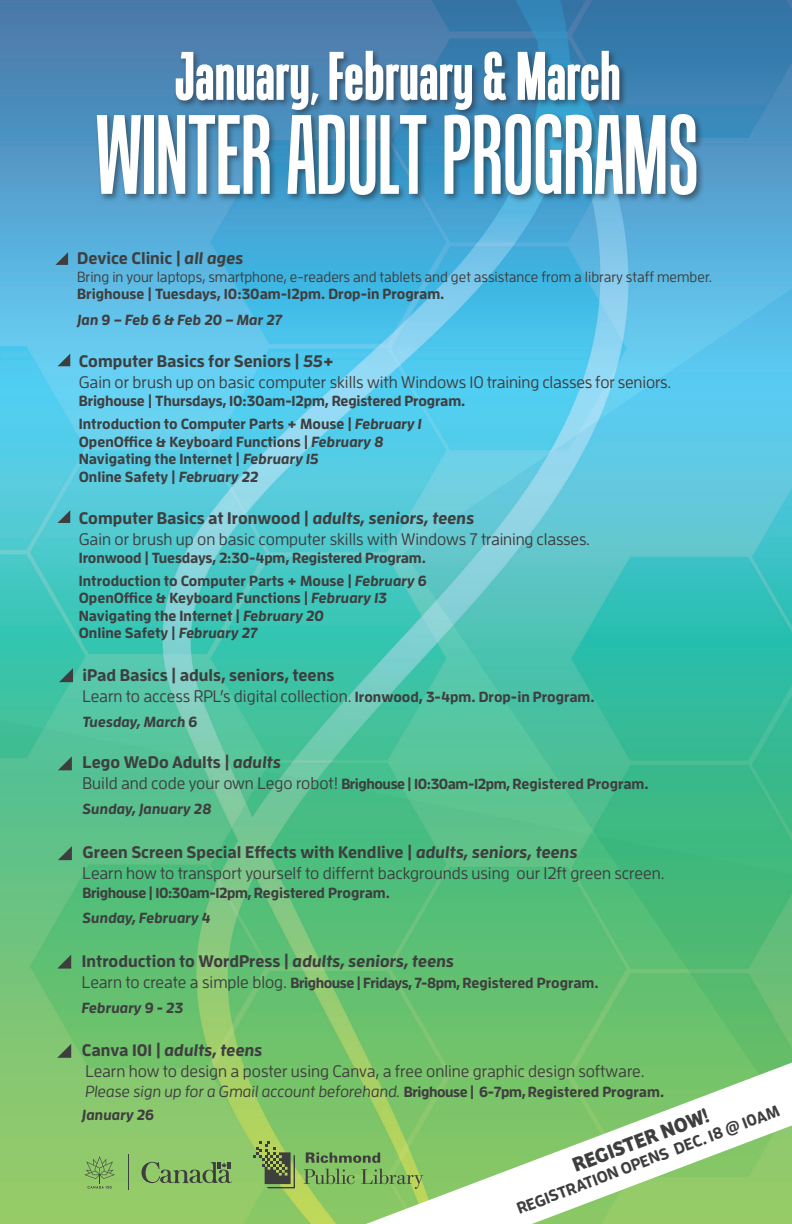
<style>
.page{position:relative;width:792px;height:1224px;background:#fff}
.page>*{position:absolute;margin:0;border:0;box-sizing:border-box;transform-origin:0 0}
.t1{font:110px "Tandelle";color:#fff}
.t2{font:700 67px "Tandelle";color:#fff}
.t3{font:700 21px "Bree";color:#3e3e3f}
.t4{font:500 16.8px/21px "Enzo OT";color:#3e3e3f}
.t5{font:700 16.8px "Enzo OT";color:#3e3e3f}
.t6{font:italic 500 16px "Enzo OT";color:#3e3e3f}
.t7{font:700 16px "Enzo OT";color:#3e3e3f}
.t8{font:700 14.6px/17.6px "Enzo OT";letter-spacing:-.005em;color:#3e3e3f}
.t9{font:500 14.6px/17.2px "Enzo OT";color:#3e3e3f}
.t10{font:700 14.6px "Enzo OT";letter-spacing:-.025em;color:#3e3e3f}
.t11{font:italic 700 14.6px "Enzo OT";color:#3e3e3f}
.t12{font:700 14.6px "Enzo OT";letter-spacing:-.03em;color:#3e3e3f}
.s1{font-style:italic}
.s2{font-weight:700}
.s3{font-weight:700;font-size:14.6px}
.s4{font-weight:500;font-size:16.8px}
.s5{font-weight:700;font-style:italic}
.s6{font-weight:700;font-style:normal;font-size:14.6px}
</style>
<div class="page">
<img style="left:0;top:0;width:792px;height:1224px">
<div style="left:95px;top:49px;width:610px;height:154px;background:#231f20;opacity:.5"></div>
<svg style="left:55px;top:252px;width:13px;height:13px"></svg>
<svg style="left:57px;top:955px;width:14px;height:14px"></svg>
<svg style="left:57px;top:1044px;width:14px;height:14px"></svg>
<svg style="left:58px;top:354px;width:12px;height:12px"></svg>
<svg style="left:58px;top:510px;width:12px;height:13px"></svg>
<svg style="left:366px;top:1063px;width:426px;height:161px"></svg>
<svg style="left:306px;top:1152px;width:74px;height:11px"></svg>
<svg style="left:304px;top:1169px;width:51px;height:15px"></svg>
<svg style="left:361px;top:1169px;width:62px;height:20px"></svg>
<svg style="left:253px;top:1141px;width:42px;height:47px;background:#789253"></svg>
<svg style="left:141px;top:1162px;width:91px;height:21px;background:#789f5c"></svg>
<hr style="left:128px;top:1155px;width:1px;height:35px;background:#3e3e3f">
<svg style="left:84px;top:1156px;width:31px;height:33px"></svg>
<svg style="left:58px;top:846px;width:14px;height:14px"></svg>
<svg style="left:58px;top:756px;width:14px;height:14px"></svg>
<svg style="left:59px;top:668px;width:14px;height:14px"></svg>
<p class="t2" style="left:174px;top:38px;width:448px">January, February &amp; March</p>
<p class="t1" style="left:96px;top:92px;width:604px">WINTER ADULT PROGRAMS</p>
<p class="t5" style="left:77px;top:248px;width:168px">Device Clinic <span class="s1">| all ages</span></p>
<p class="t9" style="left:77px;top:268px;width:637px">Bring in your laptops, smartphone, e-readers and tablets and get assistance from a library staff member.<br><span class="s2">Brighouse | Tuesdays, 10:30am-12pm. Drop-in Program.</span></p>
<p class="t11" style="left:77px;top:311px;width:207px">Jan 9 – Feb 6 &amp; Feb 20 – Mar 27</p>
<p class="t5" style="left:79px;top:351px;width:257px">Computer Basics for Seniors <span class="s1">| 55+</span></p>
<p class="t4" style="left:79px;top:372px;width:594px">Gain or brush up on basic computer skills with Windows 10 training classes for seniors.</p>
<p class="t8" style="left:79px;top:391px;width:388px">Brighouse | Thursdays, 10:30am-12pm, Registered Program.</p>
<p class="t8" style="left:79px;top:415px;width:345px">Introduction to Computer Parts + Mouse <span class="s1">| February 1</span></p>
<p class="t8" style="left:79px;top:432px;width:306px">OpenOffice &amp; Keyboard Functions <span class="s1">| February 8<br></span>Navigating the Internet <span class="s1">| February 15</span></p>
<p class="t8" style="left:79px;top:467px;width:181px">Online Safety <span class="s1">| February 22</span></p>
<p class="t5" style="left:79px;top:508px;width:397px">Computer Basics at Ironwood <span class="s1">| adults, seniors, teens</span></p>
<p class="t4" style="left:79px;top:528px;width:513px">Gain or brush up on basic computer skills with Windows 7 training classes.</p>
<p class="t8" style="left:79px;top:548px;width:349px">Ironwood | Tuesdays, 2:30-4pm, Registered Program.</p>
<p class="t8" style="left:79px;top:572px;width:350px">Introduction to Computer Parts + Mouse <span class="s1">| February 6</span></p>
<p class="t8" style="left:79px;top:589px;width:310px">OpenOffice &amp; Keyboard Functions <span class="s1">| February 13<br></span>Navigating the Internet <span class="s1">| February 20</span></p>
<p class="t8" style="left:79px;top:624px;width:181px">Online Safety <span class="s1">| February 27</span></p>
<p class="t5" style="left:82px;top:664px;width:253px">iPad Basics | aduls, seniors, teens</p>
<p class="t4" style="left:82px;top:685px;width:514px">Learn to access RPL’s digital collection. <span class="s3">Ironwood, 3-4pm. Drop-in Program.</span></p>
<p class="t11" style="left:82px;top:713px;width:117px">Tuesday, March 6</p>
<p class="t5" style="left:83px;top:752px;width:200px">Lego WeDo Adults <span class="s1">| adults</span></p>
<p class="t10" style="left:83px;top:775px;width:568px"><span class="s4">Build and code your own Lego robot!</span> Brighouse | 10:30am-12pm, Registered Program.</p>
<p class="t11" style="left:83px;top:801px;width:130px">Sunday, January 28</p>
<p class="t4" style="left:83px;top:842px;width:583px"><span class="s2">Green Screen Special Effects with Kendlive</span> <span class="s5">| adults, seniors, teens<br></span>Learn how to transport yourself to differnt backgrounds using our 12ft green screen.</p>
<p class="t10" style="left:83px;top:884px;width:309px">Brighouse | 10:30am-12pm, Registered Program.</p>
<p class="t11" style="left:83px;top:909px;width:130px">Sunday, February 4</p>
<p class="t5" style="left:82px;top:950px;width:374px">Introduction to WordPress <span class="s1">| adults, seniors, teens</span></p>
<p class="t12" style="left:82px;top:973px;width:518px"><span class="s4">Learn to create a simple blog.</span> Brighouse | Fridays, 7-8pm, Registered Program.</p>
<p class="t11" style="left:82px;top:999px;width:103px">February 9 - 23</p>
<p class="t4" style="left:82px;top:1039px;width:564px"><span class="s2">Canva 101</span> <span class="s5">| adults, teens<br></span>Learn how to design a poster using Canva, a free online graphic design software.</p>
<p class="t6" style="left:85px;top:1082px;width:580px">Please sign up for a Gmail account beforehand. <span class="s6">Brighouse | 6-7pm, Registered Program.</span></p>
<p class="t11" style="left:82px;top:1107px;width:74px">January 26</p>
<p class="t7" style="left:514px;top:1200px;width:281px;rotate:-21deg">REGISTRATION OPENS DEC. 18 @ 10AM</p>
<p class="t3" style="left:569px;top:1154px;width:146px;rotate:-21deg">REGISTER NOW!</p>
</div>
